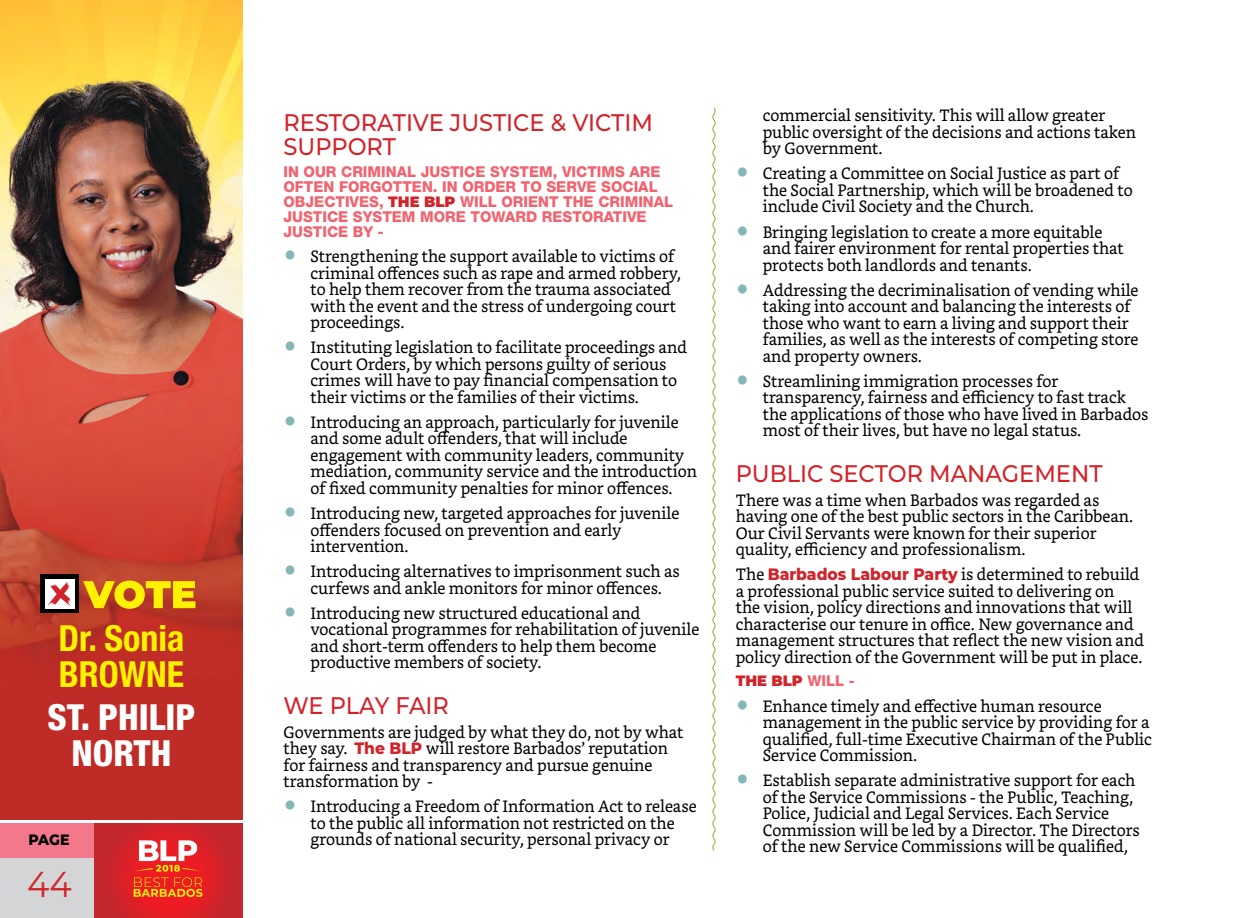
<style>
.page{position:relative;width:1242px;height:918px;background:#fff}
.page>*{position:absolute;margin:0;border:0;box-sizing:border-box;transform-origin:0 0}
.candidate_name{font:700 condensed 36px/36px "Helvetica Neue LT Std";color:#fff200}
.constituency{font:800 condensed 36px/36px "Helvetica Neue LT Std";color:#fff;text-align:center}
.t1{font:36px "Montserrat";color:#d2232a;scale:.94 1}
.BODY_SUBHEAD{font:500 24px/24px "Montserrat";color:#d2232a;scale:.94 1}
.BODY_TEXT{font:16.5px/16.5px "Bookerly";color:#000;scale:.94 1}
.BODY_SUB_SUB{font:800 15px/15px "Helvetica Neue LT Std";color:#f1636f}
.BODY_SUB_SUB-2{font:900 15px "Montserrat";color:#d2232a}
.t2{font:800 15px "Montserrat";color:#000;scale:.94 1}
.s1{font-family:"Montserrat";font-weight:900;color:#d2232a}
.s2{font-family:"Rockwell Std";font-weight:800;font-size:28.5px;color:#85b7b8}
.s3{font-family:"Montserrat";font-weight:800;color:#d2232a}
.s4{font-family:"Helvetica Neue LT Std";font-weight:800;color:#f1636f}
</style>
<div class="page">
<div style="left:0;top:824px;width:94px;height:36px;background:#f3788b"></div>
<div style="left:0;top:858px;width:94px;height:60px;background:#d4d5d6"></div>
<svg style="left:94px;top:824px;width:149px;height:94px;background:#cf232a"></svg>
<svg style="left:134px;top:840px;width:68px;height:57px"></svg>
<img style="left:0;top:0;width:243px;height:819px">
<svg style="left:83px;top:581px;width:112px;height:28px;background:#e1a611"></svg>
<div style="left:40px;top:575px;width:39px;height:38px;background:#000"></div>
<div style="left:45px;top:579px;width:30px;height:30px;background:#fff"></div>
<svg style="left:48px;top:582px;width:23px;height:24px"></svg>
<svg style="left:712px;top:107px;width:4px;height:744px"></svg>
<p class="candidate_name" style="left:59px;top:620px;width:127px">Dr. Sonia<br>BROWNE</p>
<p class="constituency" style="left:47px;top:698px;width:150px">ST. PHILIP<br>NORTH</p>
<p class="t2" style="left:28px;top:828px;width:45px">PAGE</p>
<h1 class="t1" style="left:27px;top:859px;width:49px">44</h1>
<p class="BODY_SUBHEAD" style="left:284px;top:110px;width:395px">RESTORATIVE JUSTICE &amp; VICTIM<br>SUPPORT</p>
<p class="BODY_SUB_SUB" style="left:284px;top:164px;width:391px">IN OUR CRIMINAL JUSTICE SYSTEM, VICTIMS ARE OFTEN FORGOTTEN. IN ORDER TO SERVE SOCIAL OBJECTIVES, <span class="s1">THE BLP</span> WILL ORIENT THE CRIMINAL JUSTICE SYSTEM MORE TOWARD RESTORATIVE JUSTICE BY -</p>
<p class="BODY_TEXT" style="left:310px;top:248px;width:396px;text-indent:-27px"><span class="s2">•</span> Strengthening the support available to victims of criminal offences such as rape and armed robbery, to help them recover from the trauma associated with the event and the stress of undergoing court proceedings.</p>
<p class="BODY_TEXT" style="left:310px;top:339px;width:402px;text-indent:-27px"><span class="s2">•</span> Instituting legislation to facilitate proceedings and Court Orders, by which persons guilty of serious crimes will have to pay financial compensation to their victims or the families of their victims.</p>
<p class="BODY_TEXT" style="left:310px;top:414px;width:413px;text-indent:-27px"><span class="s2">•</span> Introducing an approach, particularly for juvenile and some adult offenders, that will include engagement with community leaders, community mediation, community service and the introduction of fixed community penalties for minor offences.</p>
<p class="BODY_TEXT" style="left:310px;top:505px;width:394px;text-indent:-27px"><span class="s2">•</span> Introducing new, targeted approaches for juvenile offenders focused on prevention and early intervention.</p>
<p class="BODY_TEXT" style="left:284px;top:563px;width:423px;text-align:center"><span class="s2">•</span> Introducing alternatives to imprisonment such as curfews and ankle monitors for minor offences.</p>
<p class="BODY_TEXT" style="left:310px;top:605px;width:415px;text-indent:-27px"><span class="s2">•</span> Introducing new structured educational and vocational programmes for rehabilitation of juvenile and short-term offenders to help them become productive members of society.</p>
<p class="BODY_SUBHEAD" style="left:284px;top:693px;width:178px">WE PLAY FAIR</p>
<p class="BODY_TEXT" style="left:284px;top:724px;width:427px">Governments are judged by what they do, not by what they say. <span class="s3">The BLP</span> will restore Barbados’ reputation for fairness and transparency and pursue genuine transformation by -</p>
<p class="BODY_TEXT" style="left:284px;top:798px;width:441px;text-align:center"><span class="s2">•</span> Introducing a Freedom of Information Act to release to the public all information not restricted on the grounds of national security, personal privacy or</p>
<p class="BODY_TEXT" style="left:763px;top:107px;width:399px">commercial sensitivity. This will allow greater public oversight of the decisions and actions taken by Government.</p>
<p class="BODY_TEXT" style="left:763px;top:165px;width:395px;text-indent:-27px"><span class="s2">•</span> Creating a Committee on Social Justice as part of the Social Partnership, which will be broadened to include Civil Society and the Church.</p>
<p class="BODY_TEXT" style="left:763px;top:224px;width:386px;text-indent:-27px"><span class="s2">•</span> Bringing legislation to create a more equitable and fairer environment for rental properties that protects both landlords and tenants.</p>
<p class="BODY_TEXT" style="left:763px;top:282px;width:401px;text-indent:-27px"><span class="s2">•</span> Addressing the decriminalisation of vending while taking into account and balancing the interests of those who want to earn a living and support their families, as well as the interests of competing store and property owners.</p>
<p class="BODY_TEXT" style="left:763px;top:373px;width:412px;text-indent:-27px"><span class="s2">•</span> Streamlining immigration processes for transparency, fairness and efficiency to fast track the applications of those who have lived in Barbados most of their lives, but have no legal status.</p>
<p class="BODY_SUBHEAD" style="left:736px;top:461px;width:392px">PUBLIC SECTOR MANAGEMENT</p>
<p class="BODY_TEXT" style="left:736px;top:492px;width:424px">There was a time when Barbados was regarded as having one of the best public sectors in the Caribbean.<br>Our Civil Servants were known for their superior quality, efficiency and professionalism.</p>
<p class="BODY_TEXT" style="left:736px;top:566px;width:436px">The <span class="s3">Barbados Labour Party</span> is determined to rebuild a professional public service suited to delivering on<br>the vision, policy directions and innovations that will characterise our tenure in office. New governance and management structures that reflect the new vision and policy direction of the Government will be put in place.</p>
<p class="BODY_SUB_SUB-2" style="left:736px;top:670px;width:121px">THE BLP <span class="s4">WILL -</span></p>
<p class="BODY_TEXT" style="left:763px;top:698px;width:416px;text-indent:-27px"><span class="s2">•</span> Enhance timely and effective human resource management in the public service by providing for a qualified, full-time Executive Chairman of the Public Service Commission.</p>
<p class="BODY_TEXT" style="left:763px;top:772px;width:403px;text-indent:-27px"><span class="s2">•</span> Establish separate administrative support for each of the Service Commissions - the Public, Teaching, Police, Judicial and Legal Services. Each Service Commission will be led by a Director. The Directors of the new Service Commissions will be qualified,</p>
</div>
